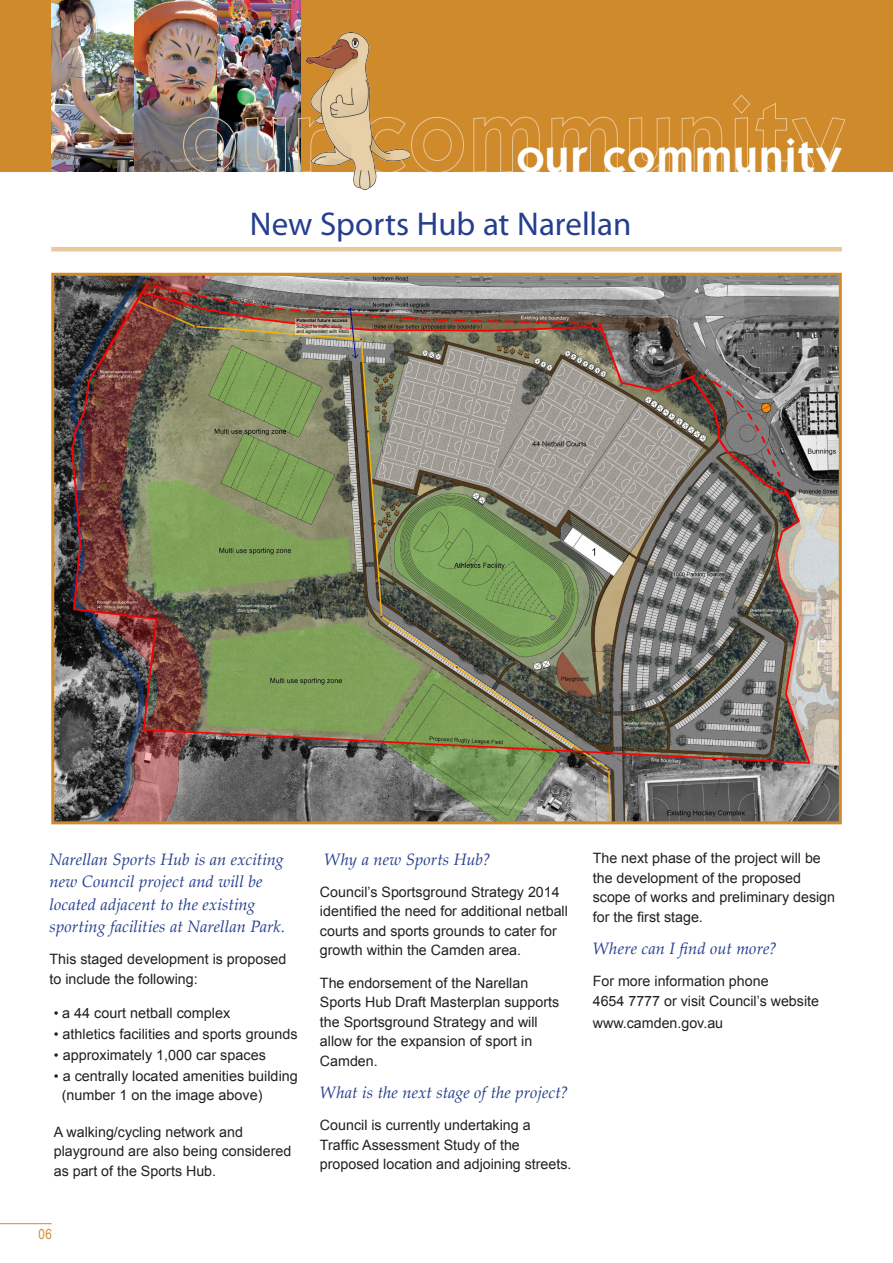
<style>
.page{position:relative;width:893px;height:1263px;background:#fff}
.page>*{position:absolute;margin:0;border:0;box-sizing:border-box;transform-origin:0 0}
.t1{font:600 46.5px "Kabel IT Cby BT";letter-spacing:.04em;color:#fff}
.Med_Heading{font:33px "Myriad Pro";letter-spacing:-.005em;color:#253f8e}
.blue_intro{font:italic 16.5px/22.5px "Palatino Linotype";color:#253f8e}
.body{font:italic 16.5px "Palatino Linotype";letter-spacing:.005em;color:#253f8e}
.Body{font:14.25px/19.5px "Arial";color:#231f20}
.body-2{font:14.25px/19.5px "Arial";color:#231f20}
.t2{font:14.25px "Arial Narrow";color:#cf8b2b}
.t3{font:4.65px/5.7px "Arial";color:#000}
.s1{font-weight:700}
.s2{font-size:13.8px}
</style>
<div class="page">
<div style="left:0;top:0;width:893px;height:172px;background:#cf8b2b"></div>
<img style="left:51px;top:0;width:249px;height:172px">
<img style="left:183px;top:117px;width:53px;height:55px">
<img style="left:245px;top:117px;width:41px;height:55px">
<svg style="left:298px;top:116px;width:8px;height:56px"></svg>
<svg style="left:409px;top:117px;width:55px;height:55px"></svg>
<svg style="left:473px;top:116px;width:67px;height:56px"></svg>
<svg style="left:551px;top:116px;width:67px;height:56px"></svg>
<svg style="left:629px;top:117px;width:41px;height:55px"></svg>
<svg style="left:681px;top:116px;width:41px;height:56px"></svg>
<svg style="left:733px;top:94px;width:113px;height:78px"></svg>
<hr style="left:0;top:1223px;width:52px;height:1px;background:#cf8b2b">
<img style="left:306px;top:32px;width:103px;height:157px">
<hr style="left:51px;top:247px;width:791px;height:4px;background:#eac99e">
<img style="left:55px;top:277px;width:783px;height:543px">
<svg style="left:347px;top:307px;width:11px;height:51px"></svg>
<svg style="left:296px;top:318px;width:54px;height:17px"></svg>
<div style="left:51px;top:273px;width:791px;height:551px;border:3px solid #cf8b2b"></div>
<p class="t1" style="left:517px;top:127px;width:325px">our community</p>
<p class="Med_Heading" style="left:250px;top:203px;width:383px">New Sports Hub at Narellan</p>
<p class="t3" style="left:296px;top:317px;width:54px"><span class="s1">Potential future access<br></span>Subject to traffic study and agreement with RMS</p>
<p class="blue_intro" style="left:50px;top:847px;width:237px">Narellan Sports Hub is an exciting new Council project and will be located adjacent to the existing sporting facilities at Narellan Park.</p>
<p class="Body" style="left:50px;top:950px;width:238px">This staged development is proposed to include the following:</p>
<p class="body-2" style="left:54px;top:1003px;width:178px"><span class="s2">•</span> a 44 court netball complex</p>
<p class="body-2" style="left:54px;top:1024px;width:245px"><span class="s2">•</span> athletics facilities and sports grounds</p>
<p class="body-2" style="left:54px;top:1045px;width:214px"><span class="s2">•</span> approximately 1,000 car spaces</p>
<p class="body-2" style="left:62px;top:1066px;width:238px;text-indent:-8px"><span class="s2">•</span> a centrally located amenities building (number 1 on the image above)</p>
<p class="body-2" style="left:54px;top:1122px;width:239px">A walking/cycling network and playground are also being considered as part of the Sports Hub.</p>
<p class="t2" style="left:39px;top:1225px;width:15px">06</p>
<p class="body" style="left:324px;top:847px;width:168px">Why a new Sports Hub?</p>
<p class="Body" style="left:320px;top:882px;width:249px">Council’s Sportsground Strategy 2014 identified the need for additional netball courts and sports grounds to cater for growth within the Camden area.</p>
<p class="Body" style="left:320px;top:973px;width:241px">The endorsement of the Narellan<br>Sports Hub Draft Masterplan supports the Sportsground Strategy and will allow for the expansion of sport in<br>Camden.</p>
<p class="blue_intro" style="left:320px;top:1080px;width:250px">What is the next stage of the project?</p>
<p class="Body" style="left:320px;top:1116px;width:253px">Council is currently undertaking a<br>Traffic Assessment Study of the proposed location and adjoining streets.</p>
<p class="Body" style="left:593px;top:848px;width:244px">The next phase of the project will be the development of the proposed scope of works and preliminary design for the first stage.</p>
<p class="blue_intro" style="left:593px;top:936px;width:186px">Where can I find out more?</p>
<p class="Body" style="left:593px;top:971px;width:228px">For more information phone<br>4654 7777 or visit Council’s website</p>
<p class="Body" style="left:593px;top:1013px;width:132px">www.camden.gov.au</p>
</div>
